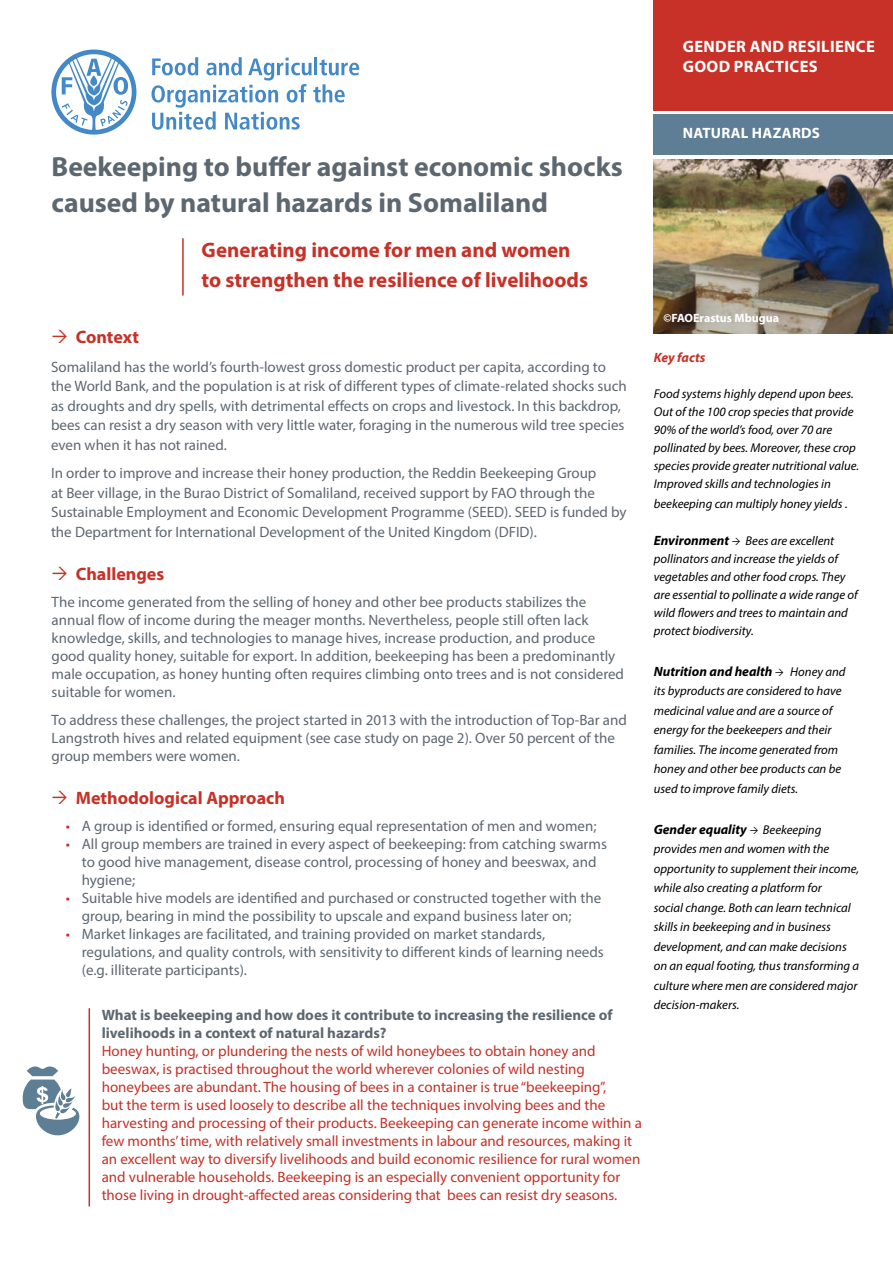
<style>
.page{position:relative;width:893px;height:1263px;background:#fff}
.page>*{position:absolute;margin:0;border:0;box-sizing:border-box;transform-origin:0 0}
.t1{font:700 27.75px/36px "Myriad Pro";color:#5d6770}
.t2{font:700 21px/30px "Myriad Pro";color:#c73127}
.t3{font:700 18px "Myriad Pro";color:#c73127}
.t4{font:700 16.5px/19.8px "Myriad Pro";letter-spacing:.02em;color:#fff}
.t5{font:15px/18px "Myriad Pro";color:#5d6770}
.t6{font:15px/18px "Myriad Pro";color:#c73127}
.t7{font:700 15px/18px "Myriad Pro";color:#5d6770}
.t8{font:700 15px "Myriad Pro";letter-spacing:.02em;color:#fff}
.t9{font:italic 700 13.5px "Myriad Pro";color:#000}
.t10{font:italic 700 13.5px "Myriad Pro";letter-spacing:-.005em;color:#c73127}
.t11{font:italic 12.75px/19.5px "Myriad Pro";color:#000}
.t12{font:700 12px "Myriad Pro";color:#fff}
.s1{color:#c73127}
</style>
<div class="page">
<img style="left:654px;top:159px;width:239px;height:174px">
<div style="left:654px;top:0;width:239px;height:111px;background:#c73127"></div>
<div style="left:654px;top:114px;width:239px;height:41px;background:#5e7e95"></div>
<svg style="left:22px;top:1066px;width:57px;height:69px"></svg>
<hr style="left:89px;top:1008px;width:1px;height:198px;background:#c73127">
<hr style="left:182px;top:238px;width:2px;height:58px;background:#c73127">
<svg style="left:51px;top:50px;width:85px;height:85px"></svg>
<svg style="left:152px;top:57px;width:207px;height:73px"></svg>
<p class="t4" style="left:683px;top:36px;width:163px">GENDER AND Resilience gOOD PRACTICES</p>
<h1 class="t1" style="left:51px;top:147px;width:573px">Beekeeping to buffer against economic shocks caused by natural hazards in Somaliland</h1>
<h2 class="t2" style="left:202px;top:234px;width:388px">Generating income for men and women to strengthen the resilience of livelihoods</h2>
<p class="t3" style="left:76px;top:326px;width:65px">Context</p>
<p class="t5" style="left:51px;top:357px;width:577px;line-height:19.5px">Somaliland has the world’s fourth-lowest gross domestic product per capita, according to the World Bank, and the population is at risk of different types of climate-related shocks such as droughts and dry spells, with detrimental effects on crops and livestock. In this backdrop, bees can resist a dry season with very little water, foraging in the numerous wild tree species even when it has not rained.</p>
<p class="t5" style="left:51px;top:463px;width:577px;line-height:19.5px">In order to improve and increase their honey production, the Reddin Beekeeping Group<br>at Beer village, in the Burao District of Somaliland, received support by FAO through the Sustainable Employment and Economic Development Programme (SEED). SEED is funded by the Department for International Development of the United Kingdom (DFID).</p>
<p class="t3" style="left:76px;top:563px;width:90px">Challenges</p>
<p class="t5" style="left:52px;top:593px;width:574px">The income generated from the selling of honey and other bee products stabilizes the annual flow of income during the meager months. Nevertheless, people still often lack knowledge, skills, and technologies to manage hives, increase production, and produce good quality honey, suitable for export. In addition, beekeeping has been a predominantly male occupation, as honey hunting often requires climbing onto trees and is not considered suitable for women.</p>
<p class="t5" style="left:52px;top:710px;width:577px">To address these challenges, the project started in 2013 with the introduction of Top-Bar and<br>Langstroth hives and related equipment (see case study on page 2). Over 50 percent of the group members were women.</p>
<p class="t3" style="left:76px;top:786px;width:211px">Methodological Approach</p>
<p class="t5" style="left:66px;top:817px;width:532px"><span class="s1">•</span> A group is identified or formed, ensuring equal representation of men and women;</p>
<p class="t5" style="left:82px;top:835px;width:527px;text-indent:-16px"><span class="s1">•</span> All group members are trained in every aspect of beekeeping: from catching swarms to good hive management, disease control, processing of honey and beeswax, and hygiene;</p>
<p class="t5" style="left:82px;top:889px;width:521px;text-indent:-16px"><span class="s1">•</span> Suitable hive models are identified and purchased or constructed together with the group, bearing in mind the possibility to upscale and expand business later on;</p>
<p class="t5" style="left:82px;top:925px;width:523px;text-indent:-16px"><span class="s1">•</span> Market linkages are facilitated, and training provided on market standards, regulations, and quality controls, with sensitivity to different kinds of learning needs (e.g. illiterate participants).</p>
<p class="t7" style="left:102px;top:1005px;width:512px">What is beekeeping and how does it contribute to increasing the resilience of livelihoods in a context of natural hazards?</p>
<p class="t6" style="left:102px;top:1041px;width:542px">Honey hunting, or plundering the nests of wild honeybees to obtain honey and beeswax, is practised throughout the world wherever colonies of wild nesting honeybees are abundant. The housing of bees in a container is true “beekeeping”,<br>but the term is used loosely to describe all the techniques involving bees and the harvesting and processing of their products. Beekeeping can generate income within a few months’ time, with relatively small investments in labour and resources, making it an excellent way to diversify livelihoods and build economic resilience for rural women and vulnerable households. Beekeeping is an especially convenient opportunity for those living in drought-affected areas considering that bees can resist dry seasons.</p>
<p class="t8" style="left:683px;top:123px;width:110px">Natural Hazards</p>
<p class="t12" style="left:663px;top:311px;width:117px">©FAOErastus Mbugua</p>
<p class="t10" style="left:654px;top:349px;width:53px">Key facts</p>
<p class="t11" style="left:654px;top:384px;width:207px;line-height:18px">Food systems highly depend upon bees.<br>Out of the 100 crop species that provide 90% of the world’s food, over 70 are pollinated by bees. Moreover, these crop species provide greater nutritional value.<br>Improved skills and technologies in</p>
<p class="t11" style="left:654px;top:493px;width:195px">beekeeping can multiply honey yields .</p>
<p class="t9" style="left:654px;top:532px;width:77px">Environment</p>
<p class="t11" style="left:654px;top:531px;width:206px;line-height:18px;text-indent:92px">Bees are excellent pollinators and increase the yields of vegetables and other food crops. They are essential to pollinate a wide range of wild flowers and trees to maintain and protect biodiversity.</p>
<p class="t9" style="left:654px;top:662px;width:120px">Nutrition and health</p>
<p class="t11" style="left:654px;top:662px;width:193px;text-indent:136px">Honey and its byproducts are considered to have medicinal value and are a source of energy for the beekeepers and their families. The income generated from honey and other bee products can be used to improve family diets.</p>
<p class="t9" style="left:654px;top:820px;width:95px">Gender equality</p>
<p class="t11" style="left:654px;top:819px;width:207px;text-indent:109px">Beekeeping provides men and women with the opportunity to supplement their income, while also creating a platform for<br>social change. Both can learn technical skills in beekeeping and in business development, and can make decisions on an equal footing, thus transforming a culture where men are considered major decision-makers.</p>
</div>
